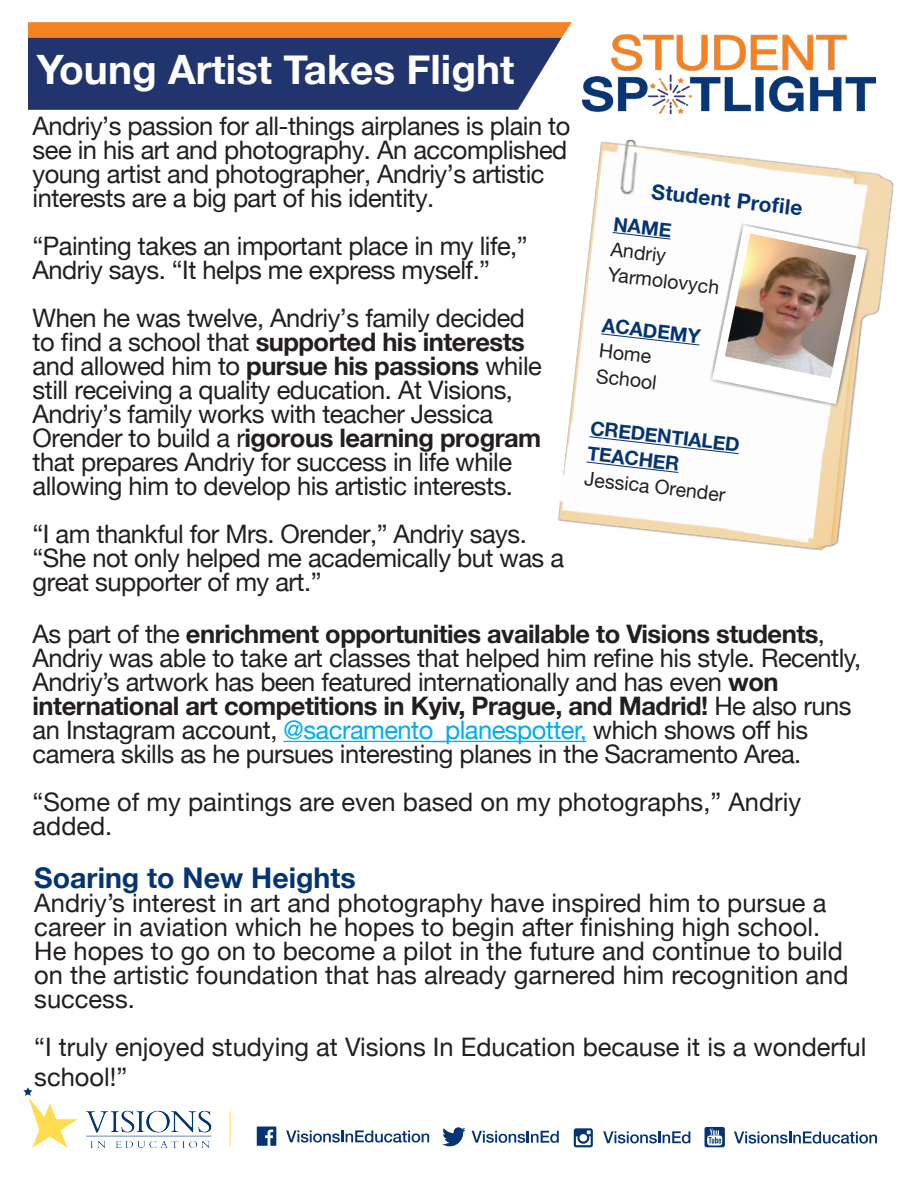
<style>
.page{position:relative;width:918px;height:1188px;background:#fff}
.page>*{position:absolute;margin:0;border:0;box-sizing:border-box;transform-origin:0 0}
.t1{font:700 40.5px "Helvetica Neue";color:#fff}
.t2{font:700 28.5px "Helvetica Neue";color:#053474}
.t3{font:25.5px/24px "Helvetica Neue";letter-spacing:-.02em;color:#231f20}
.t4{font:25.5px/24px "Helvetica Neue";color:#231f20}
.t5{font:700 21px "Helvetica Neue";color:#053474}
.t6{font:19.5px/25.7px "Helvetica Neue";color:#231f20}
.t7{font:700 19.5px/25.5px "Helvetica Neue";color:#053474}
.s1{font-weight:700}
.s2{font-weight:700;color:#053474}
.s3{font-weight:400;color:#231f20}
.s4{color:#00aeef}
</style>
<div class="page">
<img style="left:29px;top:23px;width:543px;height:87px">
<img style="left:558px;top:139px;width:336px;height:412px">
<svg style="left:709px;top:223px;width:162px;height:185px"></svg>
<svg style="left:612px;top:231px;width:60px;height:9px"></svg>
<svg style="left:600px;top:333px;width:101px;height:13px"></svg>
<svg style="left:588px;top:436px;width:152px;height:19px"></svg>
<svg style="left:586px;top:461px;width:93px;height:13px"></svg>
<svg style="left:257px;top:1127px;width:19px;height:19px"></svg>
<svg style="left:286px;top:1130px;width:143px;height:13px"></svg>
<svg style="left:442px;top:1127px;width:24px;height:19px"></svg>
<svg style="left:472px;top:1131px;width:87px;height:12px"></svg>
<svg style="left:574px;top:1128px;width:19px;height:19px"></svg>
<svg style="left:603px;top:1131px;width:87px;height:12px"></svg>
<svg style="left:734px;top:1131px;width:143px;height:13px"></svg>
<svg style="left:705px;top:1127px;width:20px;height:20px"></svg>
<hr style="left:230px;top:1111px;width:1px;height:35px;background:#ffdc4e">
<img style="left:583px;top:34px;width:293px;height:81px">
<img style="left:24px;top:1088px;width:187px;height:59px">
<img style="left:725px;top:233px;width:131px;height:145px">
<hr style="left:284px;top:741px;width:302px;height:1px;background:#00aeef">
<p class="t1" style="left:37px;top:38px;width:479px">Young Artist Takes Flight</p>
<p class="t3" style="left:33px;top:115px;width:539px">Andriy’s passion for all-things airplanes is plain to see in his art and photography. An accomplished young artist and photographer, Andriy’s artistic interests are a big part of his identity.</p>
<p class="t3" style="left:33px;top:235px;width:497px">“Painting takes an important place in my life,”<br>Andriy says. “It helps me express myself.”</p>
<p class="t3" style="left:33px;top:307px;width:511px">When he was twelve, Andriy’s family decided to find a school that <span class="s1">supported his interests </span>and allowed him to <span class="s1">pursue his passions</span> while still receiving a quality education. At Visions, Andriy’s family works with teacher Jessica Orender to build a r<span class="s1">igorous learning program </span>that prepares Andriy for success in life while allowing him to develop his artistic interests.</p>
<p class="t3" style="left:33px;top:523px;width:533px">“I am thankful for Mrs. Orender,” Andriy says. “She not only helped me academically but was a great supporter of my art.”</p>
<p class="t5" style="left:653px;top:175px;width:153px;rotate:6deg">Student Profi le</p>
<p class="t6" style="left:614px;top:212px;width:113px;rotate:6deg"><span class="s2">NAME<br></span>Andriy<br>Yarmolovych</p>
<p class="t6" style="left:603px;top:314px;width:101px;rotate:6deg"><span class="s2">ACADEMY<br></span>Home<br>School</p>
<p class="t7" style="left:591px;top:416px;width:152px;rotate:6deg">CREDENTIALED<br>TEACHER<br><span class="s3">Jessica Orender</span></p>
<p class="t3" style="left:33px;top:623px;width:830px">As part of the <span class="s1">enrichment opportunities available to Visions students</span>, Andriy was able to take art classes that helped him refine his style. Recently, Andriy’s artwork has been featured internationally and has even <span class="s1">won international art competitions in Kyiv, Prague, and Madrid!</span> He also runs an Instagram account, <span class="s4">@sacramento_planespotter,</span> which shows off his camera skills as he pursues interesting planes in the Sacramento Area.</p>
<p class="t4" style="left:33px;top:791px;width:770px">“Some of my paintings are even based on my photographs,” Andriy added.</p>
<p class="t2" style="left:34px;top:855px;width:323px">Soaring to New Heights</p>
<p class="t4" style="left:34px;top:892px;width:816px">Andriy’s interest in art and photography have inspired him to pursue a career in aviation which he hopes to begin after finishing high school.<br>He hopes to go on to become a pilot in the future and continue to build on the artistic foundation that has already garnered him recognition and success.</p>
<p class="t4" style="left:34px;top:1033px;width:834px;line-height:30.6px">“I truly enjoyed studying at Visions In Education because it is a wonderful school!”</p>
</div>
